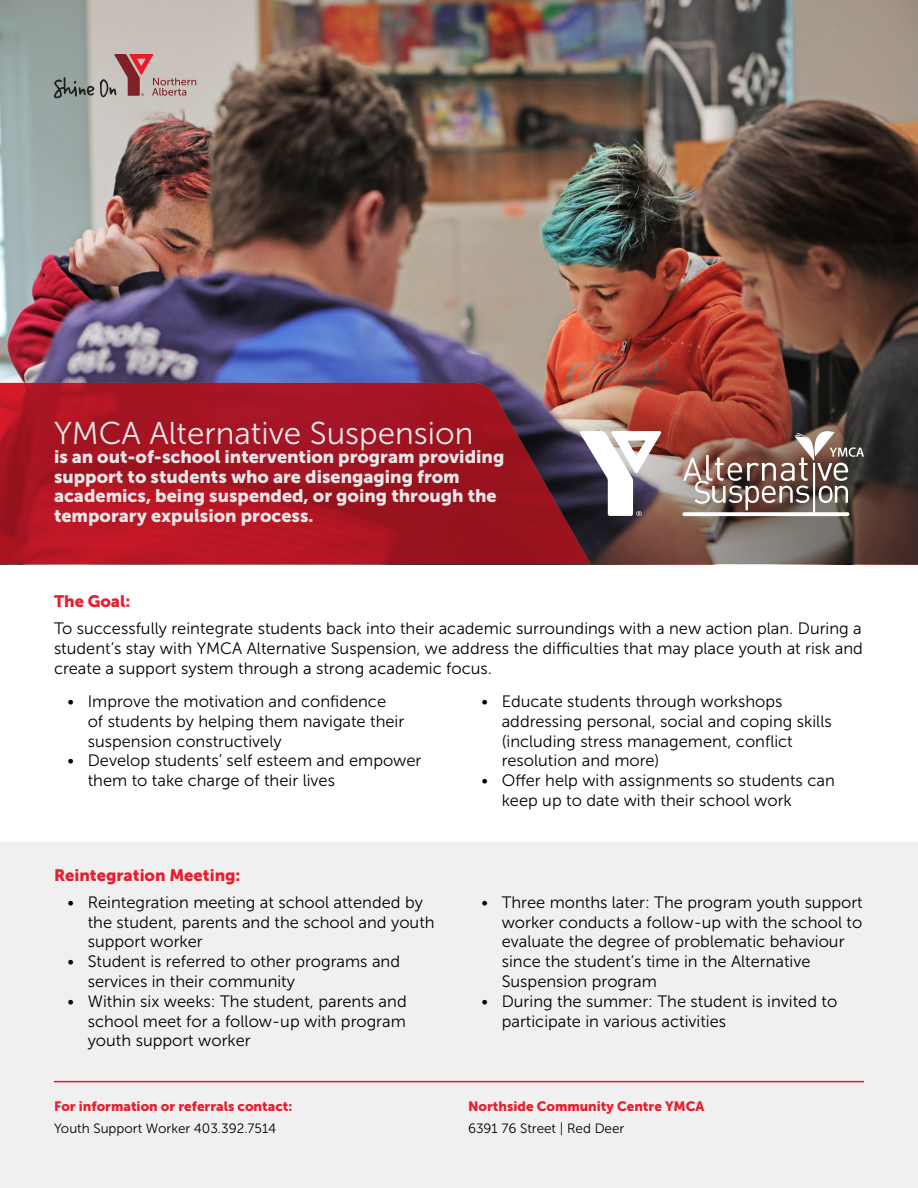
<style>
.page{position:relative;width:918px;height:1188px;background:#fff}
.page>*{position:absolute;margin:0;border:0;box-sizing:border-box;transform-origin:0 0}
.t1{font:31.5px "Museo Sans 300";color:#e6e7e8}
.t2{font:18px/19.5px "Museo Sans 900";color:#e6e7e8}
.paragraph{font:16.5px/19.8px "Museo Sans 300";color:#000}
.paragraph-2{font:16.5px "Museo Sans 900";color:#e91d2d}
.paragraph-3{font:13.5px "Museo Sans 900";color:#e91d2d}
.paragraph-4{font:13.5px "Museo Sans 300";color:#000}
</style>
<div class="page">
<img style="left:0;top:0;width:918px;height:383px">
<img style="left:330px;top:244px;width:588px;height:320px">
<div style="left:0;top:842px;width:918px;height:346px;background:#f0f0f0"></div>
<svg style="left:0;top:383px;width:591px;height:181px;background:#a01825"></svg>
<svg style="left:682px;top:512px;width:167px;height:4px"></svg>
<svg style="left:683px;top:423px;width:181px;height:89px;background:#87675e"></svg>
<svg style="left:580px;top:431px;width:81px;height:85px"></svg>
<svg style="left:54px;top:54px;width:142px;height:44px;background:#ae9b98"></svg>
<hr style="left:54px;top:1081px;width:810px;height:1px;background:#e91d2d">
<p class="t1" style="left:54px;top:416px;width:421px">YMCA Alternative Suspension</p>
<p class="t2" style="left:54px;top:447px;width:452px">is an out-of-school intervention program providing support to students who are disengaging from academics, being suspended, or going through the temporary expulsion process.</p>
<p class="paragraph-2" style="left:54px;top:592px;width:78px">The Goal:</p>
<p class="paragraph" style="left:54px;top:619px;width:811px;text-align:justify">To successfully reintegrate students back into their academic surroundings with a new action plan. During a student’s stay with YMCA Alternative Suspension, we address the difficulties that may place youth at risk and create a support system through a strong academic focus.</p>
<p class="paragraph" style="left:88px;top:691px;width:318px;text-indent:-20px">• Improve the motivation and confidence of students by helping them navigate their suspension constructively</p>
<p class="paragraph" style="left:88px;top:751px;width:335px;text-indent:-20px">• Develop students’ self esteem and empower them to take charge of their lives</p>
<p class="paragraph" style="left:502px;top:691px;width:332px;text-indent:-20px">• Educate students through workshops addressing personal, social and coping skills (including stress management, conflict resolution and more)</p>
<p class="paragraph" style="left:502px;top:771px;width:335px;text-indent:-20px">• Offer help with assignments so students can keep up to date with their school work</p>
<p class="paragraph-2" style="left:54px;top:866px;width:188px">Reintegration Meeting:</p>
<p class="paragraph" style="left:88px;top:892px;width:348px;text-indent:-20px">• Reintegration meeting at school attended by the student, parents and the school and youth support worker</p>
<p class="paragraph" style="left:88px;top:952px;width:314px;text-indent:-20px">• Student is referred to other programs and services in their community</p>
<p class="paragraph" style="left:88px;top:991px;width:320px;text-align:justify;text-indent:-20px">• Within six weeks: The student, parents and school meet for a follow-up with program youth support worker</p>
<p class="paragraph-3" style="left:54px;top:1099px;width:240px">For information or referrals contact:</p>
<p class="paragraph-4" style="left:54px;top:1121px;width:224px">Youth Support Worker 403.392.7514</p>
<p class="paragraph" style="left:502px;top:892px;width:363px;text-indent:-20px">• Three months later: The program youth support worker conducts a follow-up with the school to evaluate the degree of problematic behaviour since the student’s time in the Alternative Suspension program</p>
<p class="paragraph" style="left:502px;top:991px;width:337px;text-indent:-20px">• During the summer: The student is invited to participate in various activities</p>
<p class="paragraph-3" style="left:468px;top:1099px;width:238px">Northside Community Centre YMCA</p>
<p class="paragraph-4" style="left:468px;top:1121px;width:158px">6391 76 Street | Red Deer</p>
</div>
